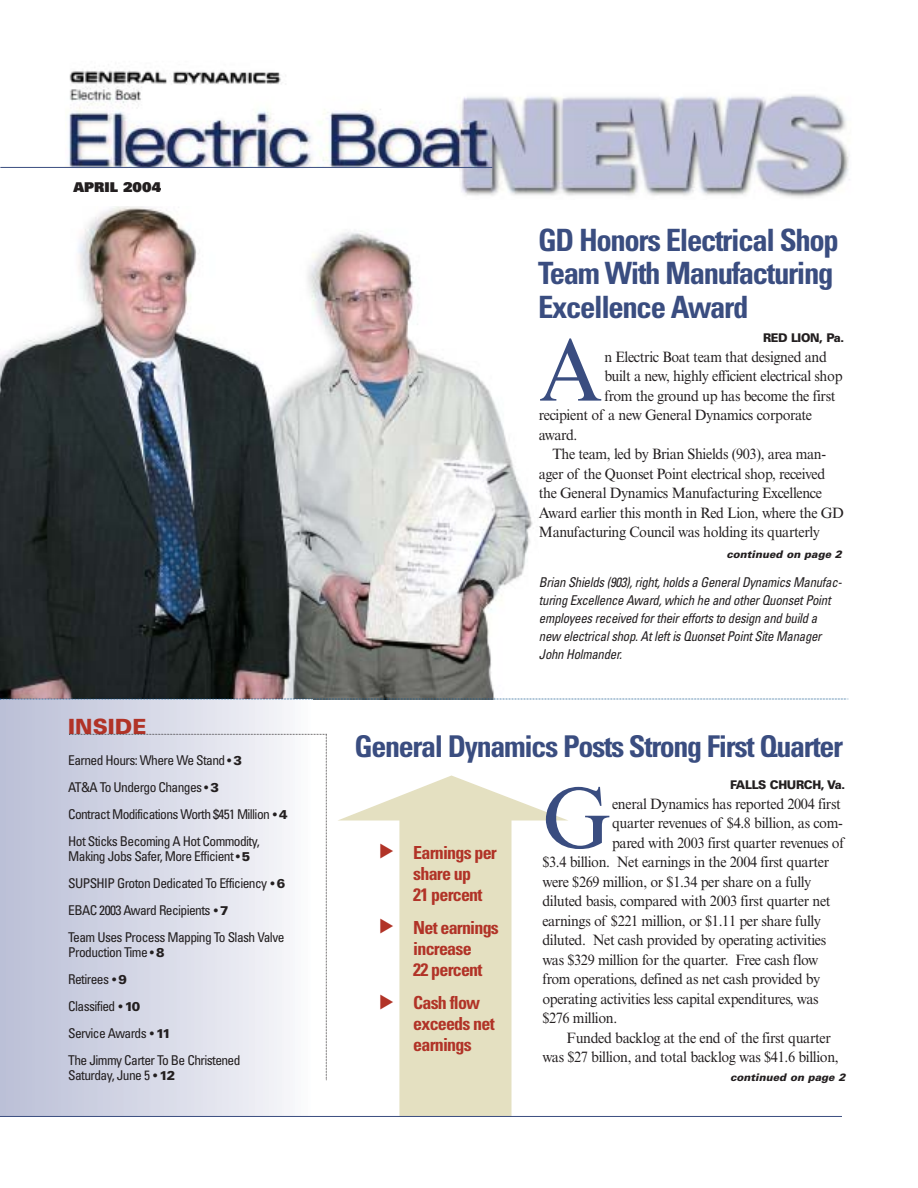
<style>
.page{position:relative;width:918px;height:1188px;background:#fff}
.page>*{position:absolute;margin:0;border:0;box-sizing:border-box;transform-origin:0 0}
.t1{font:86.7px "Times NRMT";color:#3a4d80;scale:.95 1}
.t2{font:700 condensed 30.75px/33.8px "Univers";letter-spacing:-.045em;color:#3a4d80}
.t3{font:700 condensed 30px "Univers";letter-spacing:-.045em;color:#3a4d80}
.t4{font:900 21px "Univers";color:#b13327}
.t5{font:700 condensed 18px/21px "Univers";letter-spacing:-.045em;color:#b13327}
.t6{font:15px "Times NRMT";letter-spacing:-.025em;color:#231f20;scale:.95 1}
.t7{font:condensed 13.5px/27px "Univers";letter-spacing:-.045em;color:#231f20}
.t8{font:italic condensed 13.5px/18px "Univers";letter-spacing:-.02em;color:#231f20;scale:.95 1}
.t9{font:900 13.5px "Univers";color:#231f20}
.t10{font:900 12px "Univers";letter-spacing:-.035em;color:#231f20;scale:.95 1}
.t11{font:italic 900 10.5px "Univers";color:#231f20}
.s1{font-size:12.75px}
.s2{font-weight:900;font-stretch:normal;font-size:12.75px}
</style>
<div class="page">
<svg style="left:338px;top:776px;width:230px;height:340px"></svg>
<img style="left:0;top:206px;width:538px;height:493px">
<div style="left:0;top:699px;width:313px;height:417px;background:linear-gradient(to right,#b9bed6,#f8f8fa)"></div>
<hr style="left:0;top:1116px;width:842px;height:1px;background:#3a4d80">
<img style="left:65px;top:70px;width:785px;height:128px">
<hr style="left:0;top:167px;width:492px;height:1px;background:#3a4d80">
<svg style="left:0;top:699px;width:849px;height:1px"></svg>
<svg style="left:69px;top:734px;width:258px;height:347px"></svg>
<svg style="left:380px;top:844px;width:13px;height:14px"></svg>
<svg style="left:380px;top:919px;width:13px;height:15px"></svg>
<svg style="left:380px;top:995px;width:13px;height:15px"></svg>
<p class="t9" style="left:74px;top:182px;width:89px">APRIL 2004</p>
<h3 class="t4" style="left:68px;top:719px;width:80px">INSIDE</h3>
<p class="t7" style="left:68px;top:748px;width:221px">Earned Hours: Where We Stand <span class="s1">•</span> <span class="s2">3<br></span>AT&amp;A To Undergo Changes <span class="s1">•</span> <span class="s2">3<br></span>Contract Modifications Worth $451 Million <span class="s1">•</span> <span class="s2">4<br></span>Hot Sticks Becoming A Hot Commodity,</p>
<p class="t7" style="left:68px;top:844px;width:218px">Making Jobs Safer, More Efficient <span class="s1">•</span> <span class="s2">5<br></span>SUPSHIP Groton Dedicated To Efficiency <span class="s1">•</span> <span class="s2">6<br></span>EBAC 2003 Award Recipients <span class="s1">•</span> <span class="s2">7<br></span>Team Uses Process Mapping To Slash Valve</p>
<p class="t7" style="left:68px;top:940px;width:174px">Production Time <span class="s1">•</span> <span class="s2">8<br></span>Retirees <span class="s1">•</span> <span class="s2">9<br></span>Classified <span class="s1">•</span> <span class="s2">10<br></span>Service Awards <span class="s1">•</span> <span class="s2">11<br></span>The Jimmy Carter To Be Christened</p>
<p class="t7" style="left:68px;top:1063px;width:109px">Saturday, June 5 <span class="s1">•</span> <span class="s2">12</span></p>
<h2 class="t2" style="left:538px;top:226px;width:302px">GD Honors Electrical Shop<br>Team With Manufacturing<br>Excellence Award</h2>
<p class="t10" style="left:763px;top:333px;width:87px">RED LION, Pa.</p>
<h1 class="t1" style="left:539px;top:339px;width:68px">A</h1>
<p class="t6" style="left:604px;top:351px;width:236px">n Electric Boat team that designed and</p>
<p class="t6" style="left:604px;top:370px;width:252px">built a new, highly efficient electrical shop</p>
<p class="t6" style="left:604px;top:390px;width:245px">from the ground up has become the first</p>
<p class="t6" style="left:539px;top:409px;width:289px">recipient of a new General Dynamics corporate</p>
<p class="t6" style="left:539px;top:429px;width:42px">award.</p>
<p class="t6" style="left:552px;top:448px;width:290px">The team, led by Brian Shields (903), area man-</p>
<p class="t6" style="left:539px;top:468px;width:303px">ager of the Quonset Point electrical shop, received</p>
<p class="t6" style="left:539px;top:487px;width:300px">the General Dynamics Manufacturing Excellence</p>
<p class="t6" style="left:539px;top:507px;width:323px">Award earlier this month in Red Lion, where the GD</p>
<p class="t6" style="left:539px;top:526px;width:297px">Manufacturing Council was holding its quarterly</p>
<p class="t8" style="left:539px;top:575px;width:319px">Brian Shields (903), right, holds a General Dynamics Manufac&shy;turing Excellence Award, which he and other Quonset Point employees received for their efforts to design and build a new electrical shop. At left is Quonset Point Site Manager John Holmander.</p>
<p class="t11" style="left:727px;top:550px;width:117px">continued on page 2</p>
<h3 class="t3" style="left:354px;top:735px;width:490px">General Dynamics Posts Strong First Quarter</h3>
<p class="t10" style="left:730px;top:781px;width:122px">FALLS CHURCH, Va.</p>
<h1 class="t1" style="left:542px;top:786px;width:73px">G</h1>
<p class="t6" style="left:612px;top:798px;width:242px">eneral Dynamics has reported 2004 first</p>
<p class="t6" style="left:612px;top:817px;width:244px">quarter revenues of $4.8 billion, as com-</p>
<p class="t6" style="left:612px;top:837px;width:246px">pared with 2003 first quarter revenues of</p>
<p class="t6" style="left:542px;top:856px;width:303px">$3.4 billion. Net earnings in the 2004 first quarter</p>
<p class="t6" style="left:542px;top:876px;width:285px">were $269 million, or $1.34 per share on a fully</p>
<p class="t6" style="left:542px;top:895px;width:305px">diluted basis, compared with 2003 first quarter net</p>
<p class="t6" style="left:542px;top:915px;width:295px">earnings of $221 million, or $1.11 per share fully</p>
<p class="t6" style="left:542px;top:934px;width:300px">diluted. Net cash provided by operating activities</p>
<p class="t6" style="left:542px;top:954px;width:292px">was $329 million for the quarter. Free cash flow</p>
<p class="t6" style="left:542px;top:973px;width:294px">from operations, defined as net cash provided by</p>
<p class="t6" style="left:542px;top:993px;width:292px">operating activities less capital expenditures, was</p>
<p class="t6" style="left:542px;top:1012px;width:80px">$276 million.</p>
<p class="t6" style="left:567px;top:1032px;width:280px">Funded backlog at the end of the first quarter</p>
<p class="t6" style="left:542px;top:1051px;width:314px">was $27 billion, and total backlog was $41.6 billion,</p>
<p class="t11" style="left:730px;top:1073px;width:117px">continued on page 2</p>
<p class="t5" style="left:413px;top:843px;width:85px">Earnings per share up<br>21 percent</p>
<p class="t5" style="left:413px;top:918px;width:87px">Net earnings increase<br>22 percent</p>
<p class="t5" style="left:413px;top:993px;width:83px">Cash flow exceeds net earnings</p>
</div>
